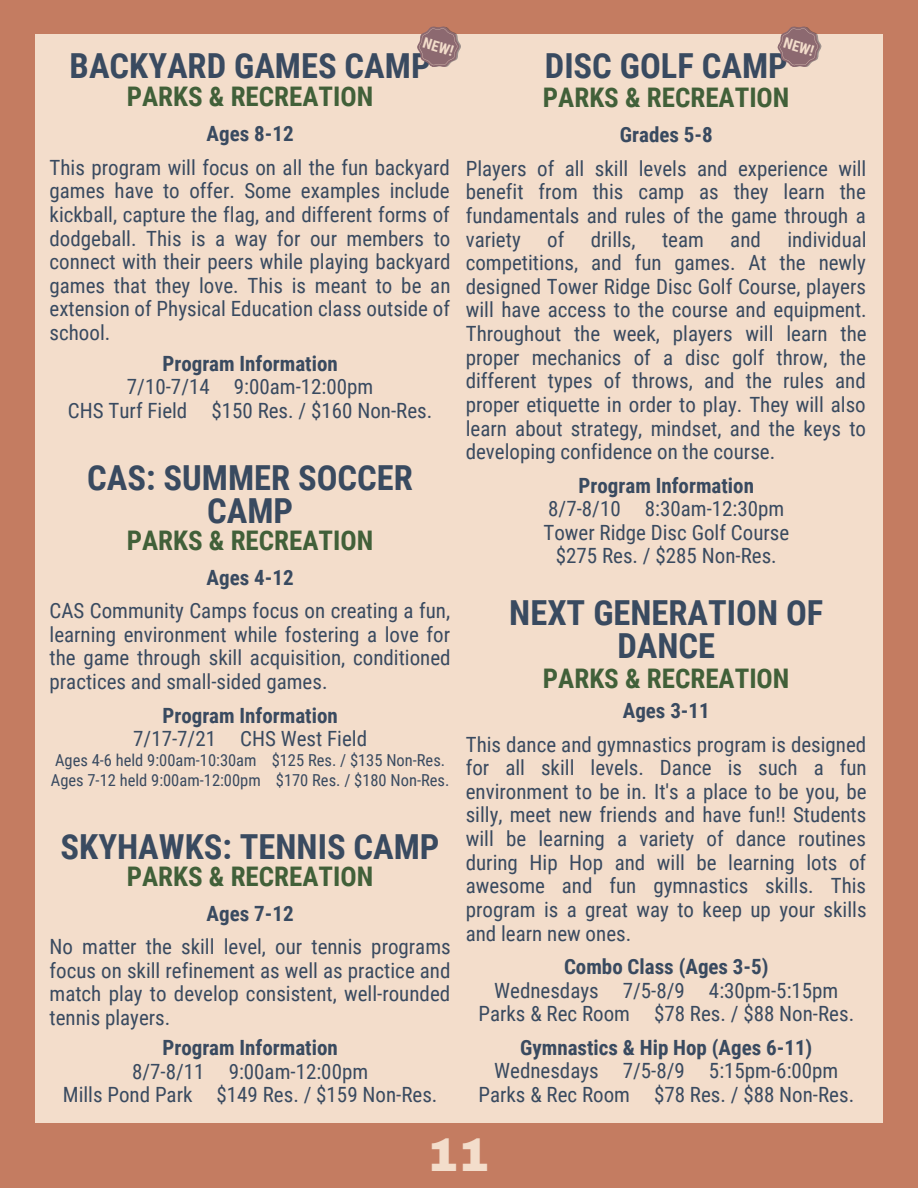
<style>
.page{position:relative;width:918px;height:1188px;background:#c47c61}
.page>*{position:absolute;margin:0;border:0;box-sizing:border-box;transform-origin:0 0}
.t1{font:900 46.5px "Archivo";color:#f3ddcb}
.t2{font:700 34.5px/32.7px "Roboto Condensed";color:#394a60;text-align:center}
.t3{font:700 27px "Roboto Condensed";color:#416039}
.t4{font:21px/23.7px "Roboto Condensed";color:#394a60;text-align:justify}
.t5{font:700 21px "Roboto Condensed";color:#394a60}
.t6{font:16.5px/19.2px "Roboto Condensed";color:#394a60}
.t7{font:700 14.7px "Roboto Condensed";color:#f3ddcb}
</style>
<div class="page">
<div style="left:35px;top:34px;width:848px;height:1089px;background:#f3ddcb"></div>
<svg style="left:417px;top:26px;width:44px;height:41px"></svg>
<svg style="left:777px;top:26px;width:45px;height:41px"></svg>
<p class="t7" style="left:426px;top:34px;width:33px;rotate:17deg">NEW!</p>
<p class="t7" style="left:786px;top:34px;width:33px;rotate:17deg">NEW!</p>
<h2 class="t2" style="left:70px;top:50px;width:362px">BACKYARD GAMES CAMP</h2>
<p class="t3" style="left:127px;top:81px;width:248px">PARKS &amp; RECREATION</p>
<p class="t5" style="left:207px;top:122px;width:88px">Ages 8-12</p>
<h2 class="t2" style="left:545px;top:50px;width:244px">DISC GOLF CAMP</h2>
<p class="t3" style="left:543px;top:82px;width:248px">PARKS &amp; RECREATION</p>
<p class="t5" style="left:620px;top:122px;width:94px">Grades 5-8</p>
<p class="t4" style="left:466px;top:157px;width:402px">Players of all skill levels and experience will benefit from this camp as they learn the fundamentals and rules of the game through a variety</p>
<p class="t4" style="left:50px;top:156px;width:402px">This program will focus on all the fun backyard games have to offer. Some examples include kickball, capture the flag, and different forms of dodgeball. This is a way for our members to connect with their peers while playing backyard games that they love. This is meant to be an extension of Physical Education class outside of school.</p>
<p class="t4" style="left:547px;top:228px;width:19px">of</p>
<p class="t4" style="left:591px;top:228px;width:46px">drills,</p>
<p class="t4" style="left:662px;top:228px;width:43px">team</p>
<p class="t4" style="left:730px;top:228px;width:32px">and</p>
<p class="t4" style="left:466px;top:228px;width:403px;text-indent:322px">individual competitions, and fun games. At the newly designed Tower Ridge Disc Golf Course, players will have access to the course and equipment.<br>Throughout the week, players will learn the proper mechanics of a disc golf throw, the different types of throws, and the rules and proper etiquette in order to play. They will also learn about strategy, mindset, and the keys to developing confidence on the course.</p>
<p class="t5" style="left:579px;top:473px;width:177px">Program Information</p>
<p class="t4" style="left:543px;top:497px;width:247px;text-align:center">8/7-8/10 8:30am-12:30pm<br>Tower Ridge Disc Golf Course $275 Res. / $285 Non-Res.</p>
<p class="t5" style="left:162px;top:351px;width:177px">Program Information</p>
<p class="t4" style="left:68px;top:375px;width:366px;text-align:center">7/10-7/14 9:00am-12:00pm<br>CHS Turf Field $150 Res. / $160 Non-Res.</p>
<h2 class="t2" style="left:87px;top:462px;width:327px">CAS: SUMMER SOCCER<br>CAMP</h2>
<p class="t3" style="left:127px;top:525px;width:248px">PARKS &amp; RECREATION</p>
<p class="t5" style="left:207px;top:565px;width:88px">Ages 4-12</p>
<h2 class="t2" style="left:509px;top:597px;width:315px">NEXT GENERATION OF<br>DANCE</h2>
<p class="t3" style="left:543px;top:663px;width:248px">PARKS &amp; RECREATION</p>
<p class="t5" style="left:623px;top:699px;width:88px">Ages 3-11</p>
<p class="t4" style="left:466px;top:733px;width:403px">This dance and gymnastics program is designed for all skill levels. Dance is such a fun environment to be in. It's a place to be you, be silly, meet new friends and have fun!! Students will be learning a variety of dance routines during Hip Hop and will be learning lots of awesome and fun gymnastics skills. This program is a great way to keep up your skills and learn new ones.</p>
<p class="t5" style="left:564px;top:955px;width:206px">Combo Class (Ages 3-5)</p>
<p class="t4" style="left:478px;top:979px;width:377px;text-align:center">Wednesdays 7/5-8/9 4:30pm-5:15pm<br>Parks &amp; Rec Room $78 Res. / $88 Non-Res.</p>
<p class="t4" style="left:50px;top:599px;width:403px">CAS Community Camps focus on creating a fun, learning environment while fostering a love for the game through skill acquisition, conditioned practices and small-sided games.</p>
<p class="t5" style="left:162px;top:703px;width:177px">Program Information</p>
<p class="t4" style="left:133px;top:727px;width:235px">7/17-7/21 CHS West Field</p>
<p class="t6" style="left:51px;top:751px;width:400px">Ages 4-6 held 9:00am-10:30am $125 Res. / $135 Non-Res.<br>Ages 7-12 held 9:00am-12:00pm $170 Res. / $180 Non-Res.</p>
<h2 class="t2" style="left:61px;top:831px;width:380px">SKYHAWKS: TENNIS CAMP</h2>
<p class="t3" style="left:127px;top:861px;width:248px">PARKS &amp; RECREATION</p>
<p class="t5" style="left:207px;top:901px;width:88px">Ages 7-12</p>
<p class="t4" style="left:50px;top:935px;width:403px">No matter the skill level, our tennis programs focus on skill refinement as well as practice and match play to develop consistent, well-rounded tennis players.</p>
<p class="t5" style="left:162px;top:1036px;width:177px">Program Information</p>
<p class="t4" style="left:63px;top:1060px;width:376px;text-align:center">8/7-8/11 9:00am-12:00pm<br>Mills Pond Park $149 Res. / $159 Non-Res.</p>
<h1 class="t1" style="left:427px;top:1130px;width:64px">11</h1>
<p class="t5" style="left:520px;top:1035px;width:294px">Gymnastics &amp; Hip Hop (Ages 6-11)</p>
<p class="t4" style="left:478px;top:1059px;width:377px;text-align:center">Wednesdays 7/5-8/9 5:15pm-6:00pm<br>Parks &amp; Rec Room $78 Res. / $88 Non-Res.</p>
</div>
